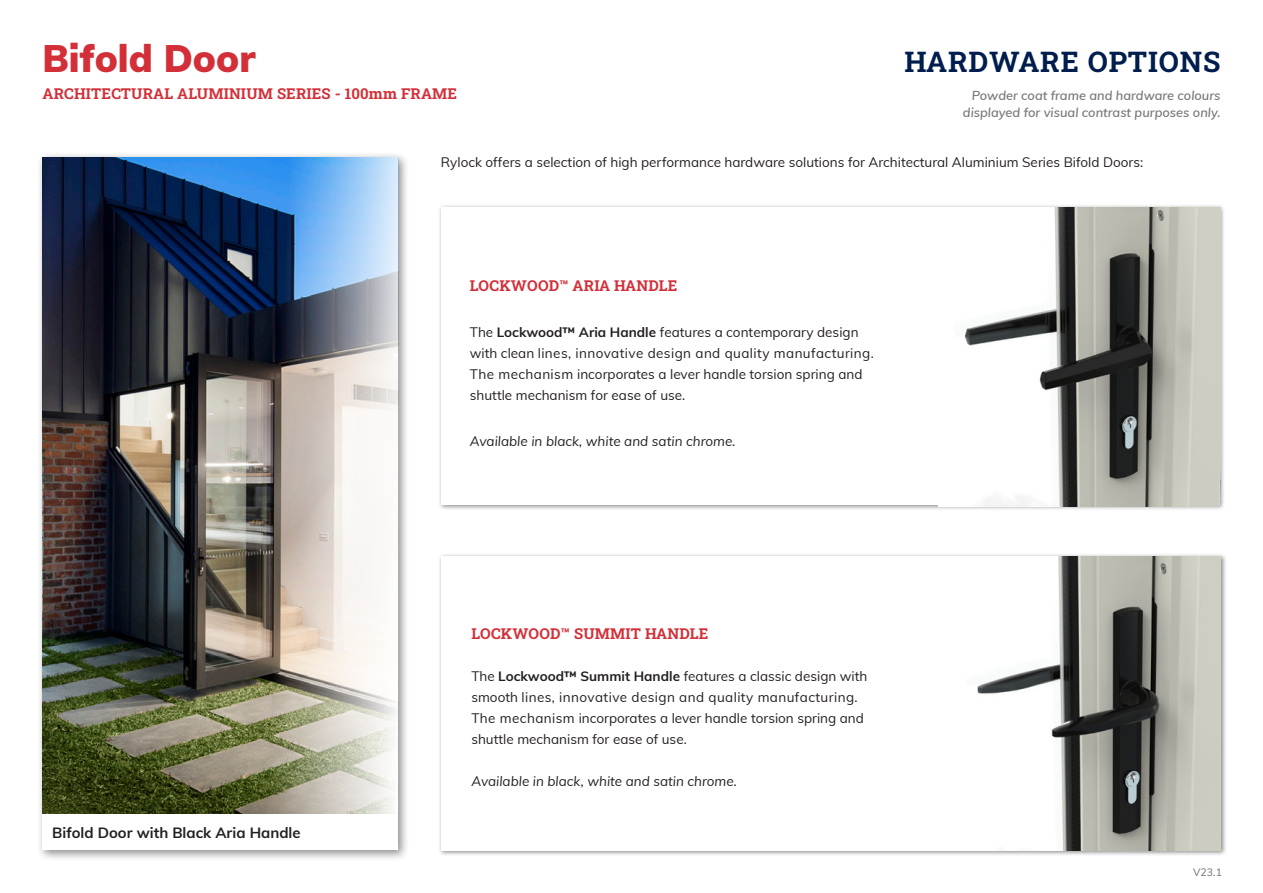
<style>
.page{position:relative;width:1263px;height:893px;background:#fff}
.page>*{position:absolute;margin:0;border:0;box-sizing:border-box;transform-origin:0 0}
.t1{font:900 37.5px "Muli";color:#d32f38}
.t2{font:28.5px "Roboto Slab";letter-spacing:.03em;color:#001d4e}
.t3{font:15px "Roboto Slab";letter-spacing:.01em;color:#d32f38}
.t4{font:700 14.85px "Muli";color:#231f20}
.Body{font:13.5px/21px "Muli";color:#231f20}
.Body-2{font:italic 13.5px "Muli";color:#231f20}
.t5{font:italic 600 12.75px "Muli";color:#76787b}
.t6{font:10.5px "Muli";color:#6c6d70}
.s1{font-weight:700}
</style>
<div class="page">
<div style="left:438px;top:204px;width:787px;height:307px;background:#231f20;opacity:.5"></div>
<div style="left:441px;top:208px;width:778px;height:297px;background:#fff"></div>
<img style="left:939px;top:208px;width:281px;height:298px">
<div style="left:36px;top:151px;width:374px;height:710px;background:#231f20;opacity:.5"></div>
<div style="left:43px;top:157px;width:355px;height:693px;background:#fff"></div>
<img style="left:43px;top:157px;width:355px;height:657px">
<div style="left:438px;top:553px;width:789px;height:303px;background:#231f20;opacity:.5"></div>
<div style="left:441px;top:556px;width:780px;height:294px;background:#fff"></div>
<img style="left:977px;top:556px;width:244px;height:294px">
<p class="t1" style="left:43px;top:31px;width:214px">Bifold Door</p>
<p class="t2" style="left:904px;top:42px;width:317px">HARDWARE OPTIONS</p>
<p class="t3" style="left:43px;top:84px;width:416px">ARCHITECTURAL ALUMINIUM SERIES - 100mm FRAME</p>
<p class="t5" style="left:972px;top:86px;width:250px">Powder coat frame and hardware colours</p>
<p class="t5" style="left:963px;top:103px;width:259px">displayed for visual contrast purposes only.</p>
<p class="Body" style="left:441px;top:151px;width:704px">Rylock offers a selection of high performance hardware solutions for Architectural Aluminium Series Bifold Doors:</p>
<p class="t3" style="left:470px;top:275px;width:209px">LOCKWOOD™ ARIA HANDLE</p>
<p class="Body" style="left:470px;top:321px;width:405px">The <span class="s1">Lockwood™ Aria Handle</span> features a contemporary design with clean lines, innovative design and quality manufacturing.<br>The mechanism incorporates a lever handle torsion spring and shuttle mechanism for ease of use.</p>
<p class="Body-2" style="left:470px;top:432px;width:267px">Available in black, white and satin chrome.</p>
<p class="t4" style="left:52px;top:822px;width:250px">Bifold Door with Black Aria Handle</p>
<p class="t3" style="left:471px;top:624px;width:239px">LOCKWOOD™ SUMMIT HANDLE</p>
<p class="Body" style="left:471px;top:665px;width:398px">The <span class="s1">Lockwood™ Summit Handle</span> features a classic design with smooth lines, innovative design and quality manufacturing.<br>The mechanism incorporates a lever handle torsion spring and shuttle mechanism for ease of use.</p>
<p class="Body-2" style="left:471px;top:772px;width:267px">Available in black, white and satin chrome.</p>
<p class="t6" style="left:1193px;top:865px;width:30px">V23.1</p>
</div>
